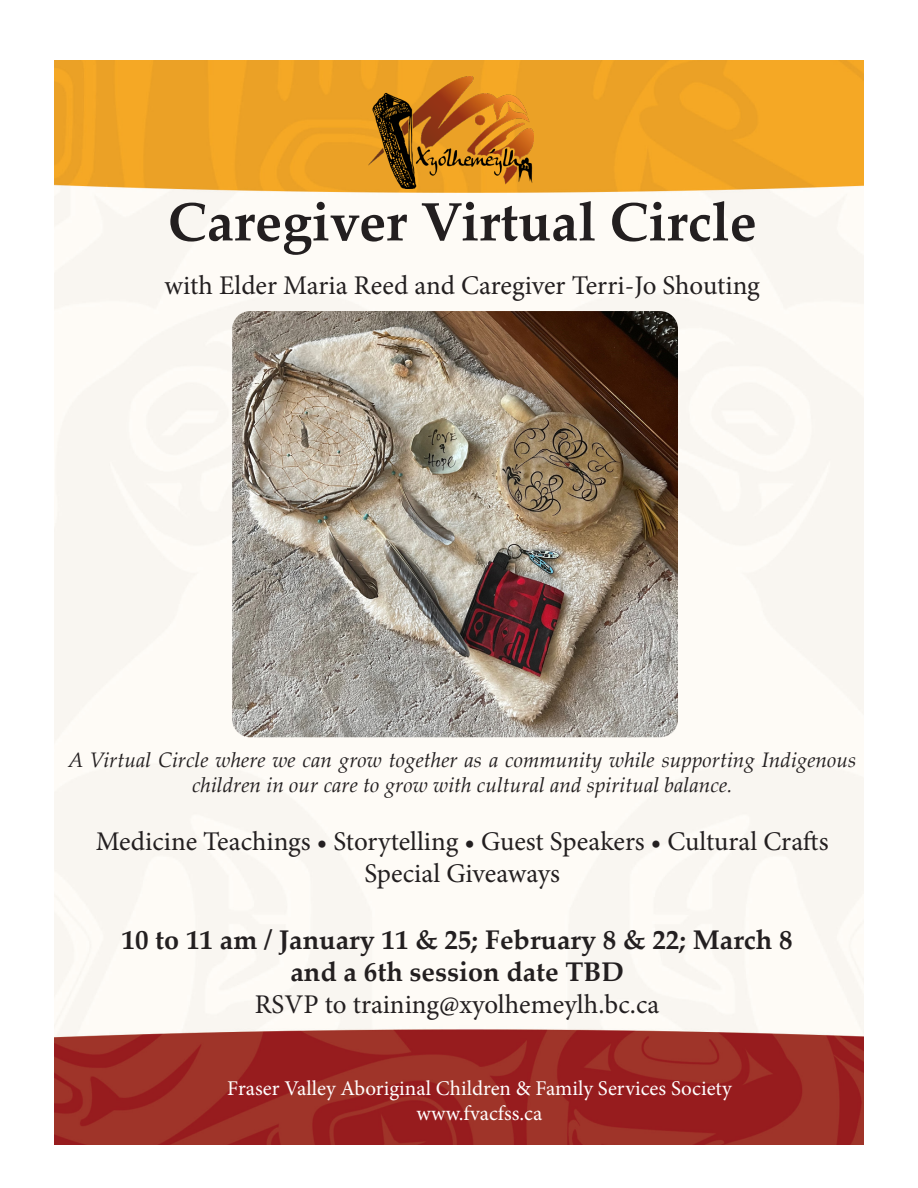
<style>
.page{position:relative;width:918px;height:1188px;background:#fff}
.page>*{position:absolute;margin:0;border:0;box-sizing:border-box;transform-origin:0 0}
.t1{font:700 54px "Palatino Linotype";color:#231f20}
.t2{font:27px "Minion Pro";color:#231f20}
.t3{font:700 27px "Palatino Linotype";color:#231f20}
.t4{font:italic 21px/25.2px "Palatino Linotype";color:#231f20;text-align:center}
.t5{font:21px "Minion Pro";color:#fff}
</style>
<div class="page">
<img style="left:54px;top:60px;width:810px;height:1085px">
<img style="left:368px;top:77px;width:165px;height:112px">
<img style="left:232px;top:311px;width:446px;height:426px">
<p class="t1" style="left:168px;top:184px;width:590px">Caregiver Virtual Circle</p>
<p class="t2" style="left:165px;top:268px;width:597px">with Elder Maria Reed and Caregiver Terri-Jo Shouting</p>
<p class="t4" style="left:68px;top:746px;width:790px">A Virtual Circle where we can grow together as a community while supporting Indigenous children in our care to grow with cultural and spiritual balance.</p>
<p class="t2" style="left:96px;top:823px;width:734px">Medicine Teachings • Storytelling • Guest Speakers • Cultural Crafts</p>
<p class="t2" style="left:364px;top:856px;width:197px">Special Giveaways</p>
<p class="t3" style="left:122px;top:920px;width:673px">10 to 11 am / January 11 &amp; 25; February 8 &amp; 22; March 8</p>
<p class="t3" style="left:290px;top:953px;width:335px">and a 6th session date TBD</p>
<p class="t2" style="left:255px;top:987px;width:406px">RSVP to training@xyolhemeylh.bc.ca</p>
<p class="t5" style="left:227px;top:1074px;width:506px">Fraser Valley Aboriginal Children &amp; Family Services Society</p>
<p class="t5" style="left:417px;top:1100px;width:127px">www.fvacfss.ca</p>
</div>
